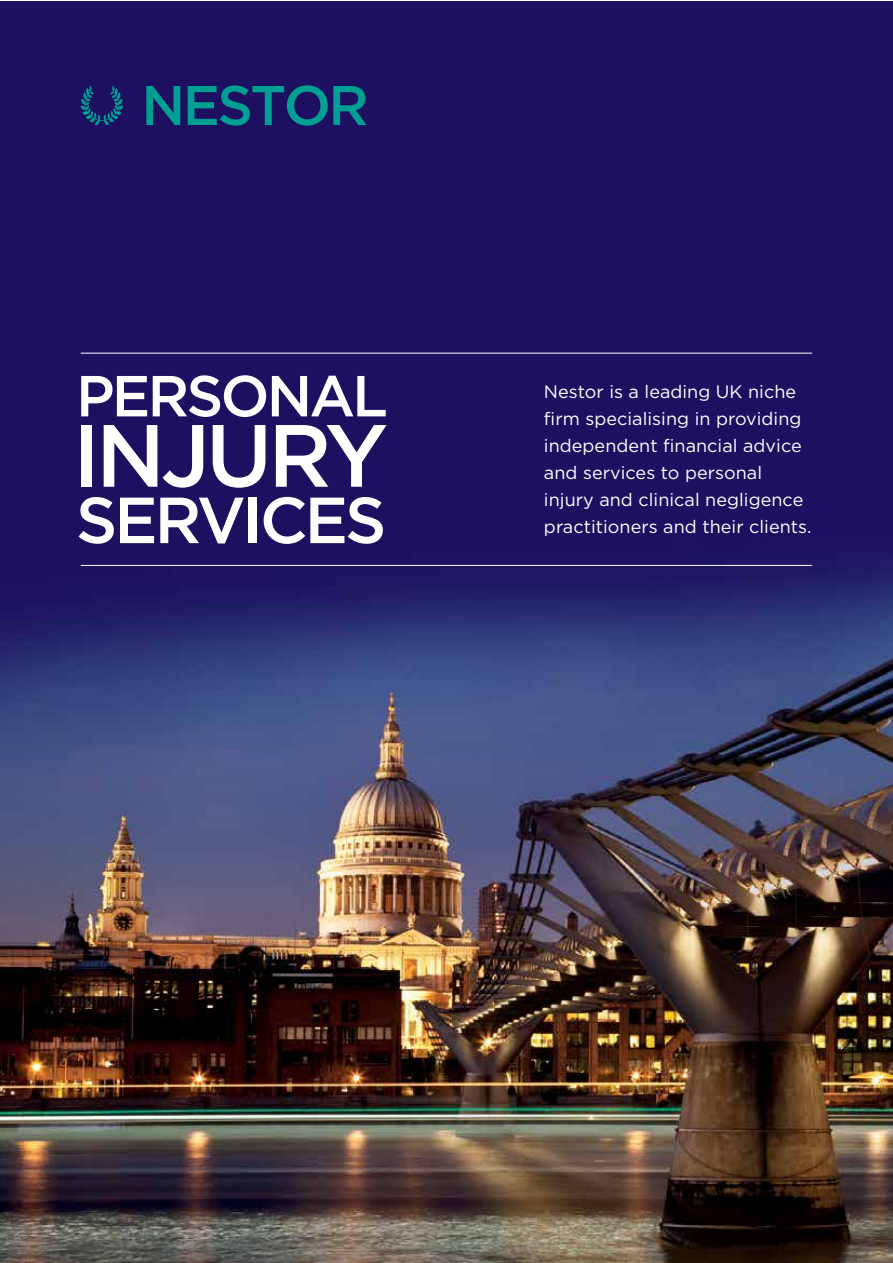
<style>
.page{position:relative;width:893px;height:1263px;background:#fff}
.page>*{position:absolute;margin:0;border:0;box-sizing:border-box;transform-origin:0 0}
.t1{font:500 88.2px "Gotham";color:#fff}
.t2{font:500 64.95px "Gotham";color:#fff}
.t3{font:500 57.75px "Gotham";color:#fff}
.t4{font:18px/27px "Gotham";letter-spacing:.005em;color:#fff}
</style>
<div class="page">
<img style="left:0;top:1px;width:892px;height:1262px">
<svg style="left:81px;top:86px;width:42px;height:40px;background:#15346d"></svg>
<svg style="left:146px;top:86px;width:34px;height:39px"></svg>
<svg style="left:188px;top:85px;width:178px;height:41px;background:#104c75"></svg>
<hr style="left:81px;top:565px;width:731px;height:1px;background:#fff">
<hr style="left:81px;top:353px;width:731px;height:1px;background:#fff">
<h3 class="t3" style="left:76px;top:358px;width:313px">PERSONAL</h3>
<h1 class="t1" style="left:72px;top:398px;width:317px">INJURY</h1>
<h2 class="t2" style="left:76px;top:478px;width:312px">SERVICES</h2>
<p class="t4" style="left:544px;top:377px;width:269px">Nestor is a leading UK niche firm specialising in providing independent financial advice and services to personal injury and clinical negligence practitioners and their clients.</p>
</div>
